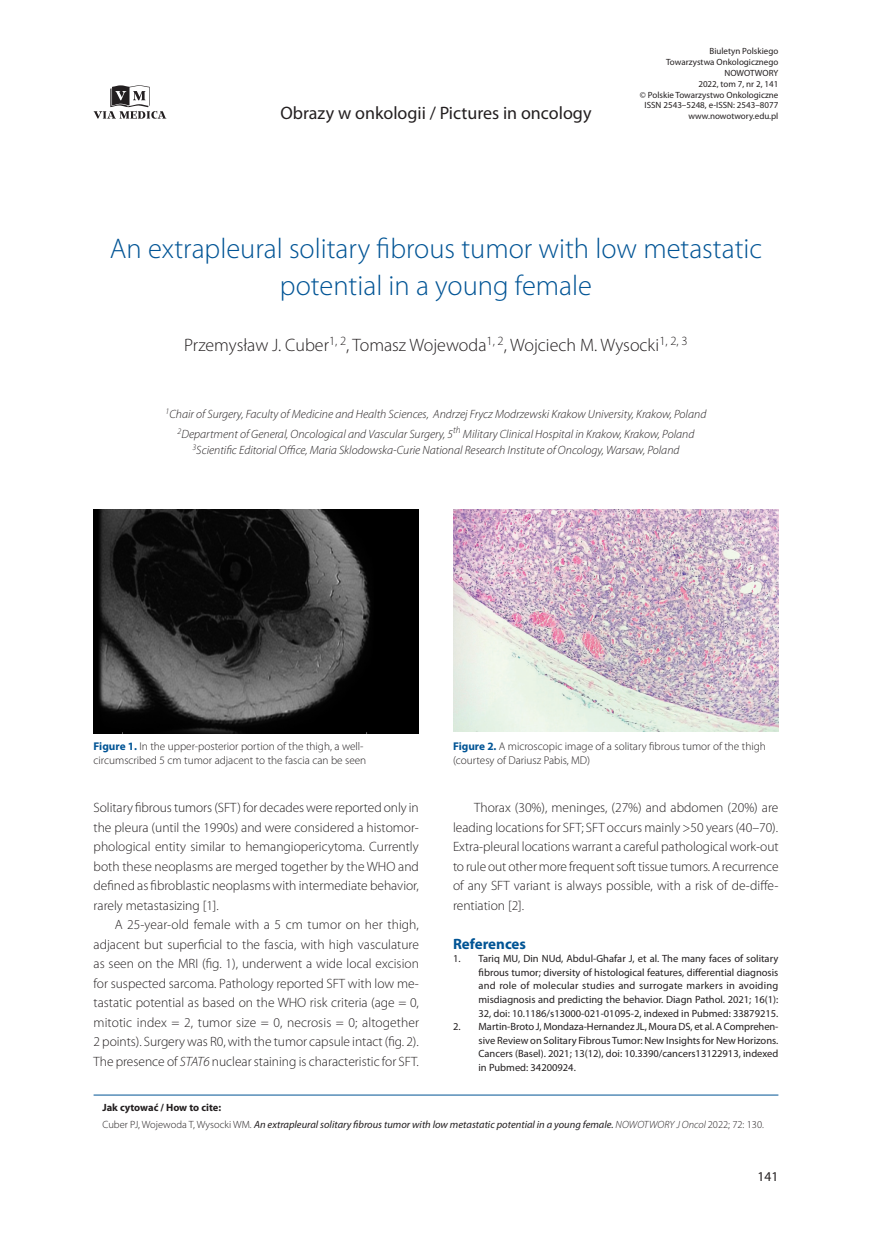
<style>
.page{position:relative;width:872px;height:1234px;background:#fff}
.page>*{position:absolute;margin:0;border:0;box-sizing:border-box;transform-origin:0 0}
._02_Tytul{font:300 28.5px/37.5px "Myriad Pro";color:#005495;text-align:center}
._03_Autor{font:300 18px "Myriad Pro";color:#231f20}
.t1{font:18px "Myriad Pro";color:#231f20}
._12_Srodtytul_1{font:700 15px "Myriad Pro";color:#005495}
._08_Tekst{font:300 13.5px/19.5px "Myriad Pro";color:#231f20;text-align:justify}
._08_Tekst_bez_wcieci{font:300 13.5px/19.5px "Myriad Pro";color:#231f20;text-align:justify}
.t2{font:13.5px "Myriad Pro";color:#231f20}
._03_Afiliacje{font:italic 300 12px/19.5px "Myriad Pro";color:#231f20;text-align:center}
._15_Rycina_podpis{font:300 11.25px/14.2px "Myriad Pro";color:#231f20}
.t3{font:10.5px/13.5px "Myriad Pro";color:#231f20;text-align:justify}
._05_-_Tekst_ramka{font:italic 10.5px "Myriad Pro";color:#231f20}
._05_-_Tekst_ramka-2{font:700 10.5px "Myriad Pro";letter-spacing:-.005em;color:#231f20}
.t4{font:9px/10.8px "Myriad Pro";color:#231f20;text-align:right}
.s1{font-weight:700;color:#005495}
.s2{font-style:italic}
.s3{font-weight:300;font-style:normal}
.s4{font-weight:300}
</style>
<div class="page">
<svg style="left:94px;top:85px;width:72px;height:34px"></svg>
<hr style="left:94px;top:1094px;width:684px;height:1px;background:#005495">
<img style="left:94px;top:509px;width:325px;height:224px">
<img style="left:453px;top:509px;width:325px;height:222px">
<h2 class="t1" style="left:280px;top:102px;width:312px">Obrazy w onkologii / Pictures in oncology</h2>
<p class="t4" style="left:640px;top:46px;width:140px">Biuletyn Polskiego<br>Towarzystwa Onkologicznego<br>NOWOTWORY<br>2022, tom 7, nr 2, 141<br>© Polskie Towarzystwo Onkologiczne<br>ISSN 2543–5248, e-ISSN: 2543–8077 www.nowotwory.edu.pl</p>
<p class="_02_Tytul" style="left:110px;top:229px;width:654px">An extrapleural solitary fibrous tumor with low metastatic potential in a young female</p>
<p class="_03_Autor" style="left:184px;top:334px;width:505px">Przemysław J. Cuber<sup>1,</sup> <sup>2</sup>, Tomasz Wojewoda<sup>1,</sup> <sup>2</sup>, Wojciech M. Wysocki<sup>1,</sup> <sup>2,</sup> <sup>3</sup></p>
<p class="_03_Afiliacje" style="left:166px;top:404px;width:542px"><sup>1</sup>Chair of Surgery, Faculty of Medicine and Health Sciences, Andrzej Frycz Modrzewski Krakow University, Krakow, Poland<br><sup>2</sup>Department of General, Oncological and Vascular Surgery, 5<sup>th</sup> Military Clinical Hospital in Krakow, Krakow, Poland</p>
<p class="_03_Afiliacje" style="left:192px;top:440px;width:488px"><sup>3</sup>Scientific Editorial Office, Maria Sklodowska-Curie National Research Institute of Oncology, Warsaw, Poland</p>
<p class="_15_Rycina_podpis" style="left:94px;top:738px;width:274px"><span class="s1">Figure 1.</span> In the upper-posterior portion of the thigh, a well&shy;circumscribed 5 cm tumor adjacent to the fascia can be seen</p>
<p class="_15_Rycina_podpis" style="left:453px;top:738px;width:314px"><span class="s1">Figure 2.</span> A microscopic image of a solitary fibrous tumor of the thigh (courtesy of Dariusz Pabis, MD)</p>
<p class="_08_Tekst_bez_wcieci" style="left:94px;top:797px;width:327px">Solitary fibrous tumors (SFT) for decades were reported only in the pleura (until the 1990s) and were considered a histomor&shy;phological entity similar to hemangiopericytoma. Currently both these neoplasms are merged together by the WHO and defined as fibroblastic neoplasms with intermediate behavior, rarely metastasizing [1].</p>
<p class="_08_Tekst" style="left:94px;top:914px;width:327px;text-indent:21px">A 25-year-old female with a 5 cm tumor on her thigh, adjacent but superficial to the fascia, with high vasculature as seen on the MRI (fig. 1), underwent a wide local excision for suspected sarcoma. Pathology reported SFT with low me&shy;tastatic potential as based on the WHO risk criteria (age = 0, mitotic index = 2, tumor size = 0, necrosis = 0; altogether 2 points). Surgery was R0, with the tumor capsule intact (fig. 2).<br>The presence of <span class="s2">STAT6</span> nuclear staining is characteristic for SFT.</p>
<p class="_08_Tekst" style="left:453px;top:797px;width:327px;text-indent:21px">Thorax (30%), meninges, (27%) and abdomen (20%) are leading locations for SFT; SFT occurs mainly &gt;50 years (40–70).<br>Extra-pleural locations warrant a careful pathological work-out to rule out other more frequent soft tissue tumors. A recurrence of any SFT variant is always possible, with a risk of de-diffe&shy;rentiation [2].</p>
<p class="_12_Srodtytul_1" style="left:453px;top:933px;width:75px">References</p>
<p class="t3" style="left:478px;top:951px;width:301px;text-indent:-26px">1. Tariq MU, Din NUd, Abdul-Ghafar J, et al. The many faces of solitary fibrous tumor; diversity of histological features, differential diagnosis and role of molecular studies and surrogate markers in avoiding misdiagnosis and predicting the behavior. Diagn Pathol. 2021; 16(1):<br>32, doi: 10.1186/s13000-021-01095-2, indexed in Pubmed: 33879215.</p>
<p class="t3" style="left:478px;top:1019px;width:301px;text-indent:-26px">2. Martin-Broto J, Mondaza-Hernandez JL, Moura DS, et al. A Comprehen&shy;sive Review on Solitary Fibrous Tumor: New Insights for New Horizons.<br>Cancers (Basel). 2021; 13(12), doi: 10.3390/cancers13122913, indexed in Pubmed: 34200924.</p>
<p class="_05_-_Tekst_ramka-2" style="left:102px;top:1100px;width:120px">Jak cytować / How to cite:</p>
<p class="_05_-_Tekst_ramka" style="left:102px;top:1117px;width:663px"><span class="s3">Cuber PJ, Wojewoda T, Wysocki WM.</span> An extrapleural solitary fibrous tumor with low metastatic potential in a young female. <span class="s4">NOWOTWORY J Oncol</span> <span class="s3">2022; 72: 130.</span></p>
<p class="t2" style="left:757px;top:1168px;width:22px">141</p>
</div>
